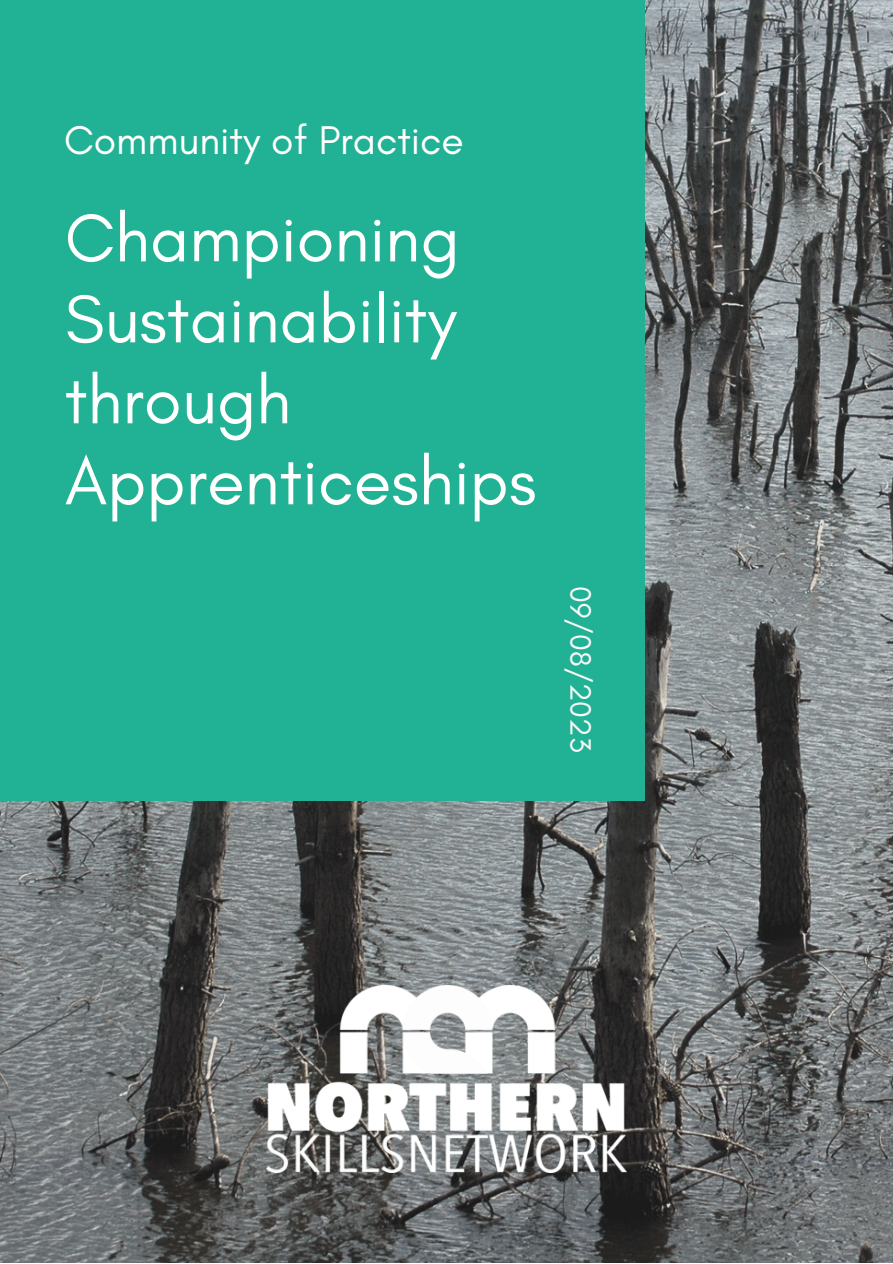
<style>
.page{position:relative;width:893px;height:1264px;background:#fff}
.page>*{position:absolute;margin:0;border:0;box-sizing:border-box;transform-origin:0 0}
.t1{font:68.7px/81px "Glacial Indifference";color:#fffffe}
.t2{font:40.8px "Glacial Indifference";color:#fffffe}
.t3{font:30px "Glacial Indifference";color:#f7f9f7}
</style>
<div class="page">
<img style="left:0;top:0;width:892px;height:1262px">
<div style="left:0;top:0;width:645px;height:800px;background:#21b195"></div>
<img style="left:266px;top:985px;width:360px;height:187px">
<p class="t2" style="left:64px;top:115px;width:401px">Community of Practice</p>
<p class="t1" style="left:65px;top:197px;width:473px">Championing<br>Sustainability through<br>Apprenticeships</p>
<p class="t3" style="left:599px;top:586px;width:168px;rotate:90deg">09/08/2023</p>
</div>
